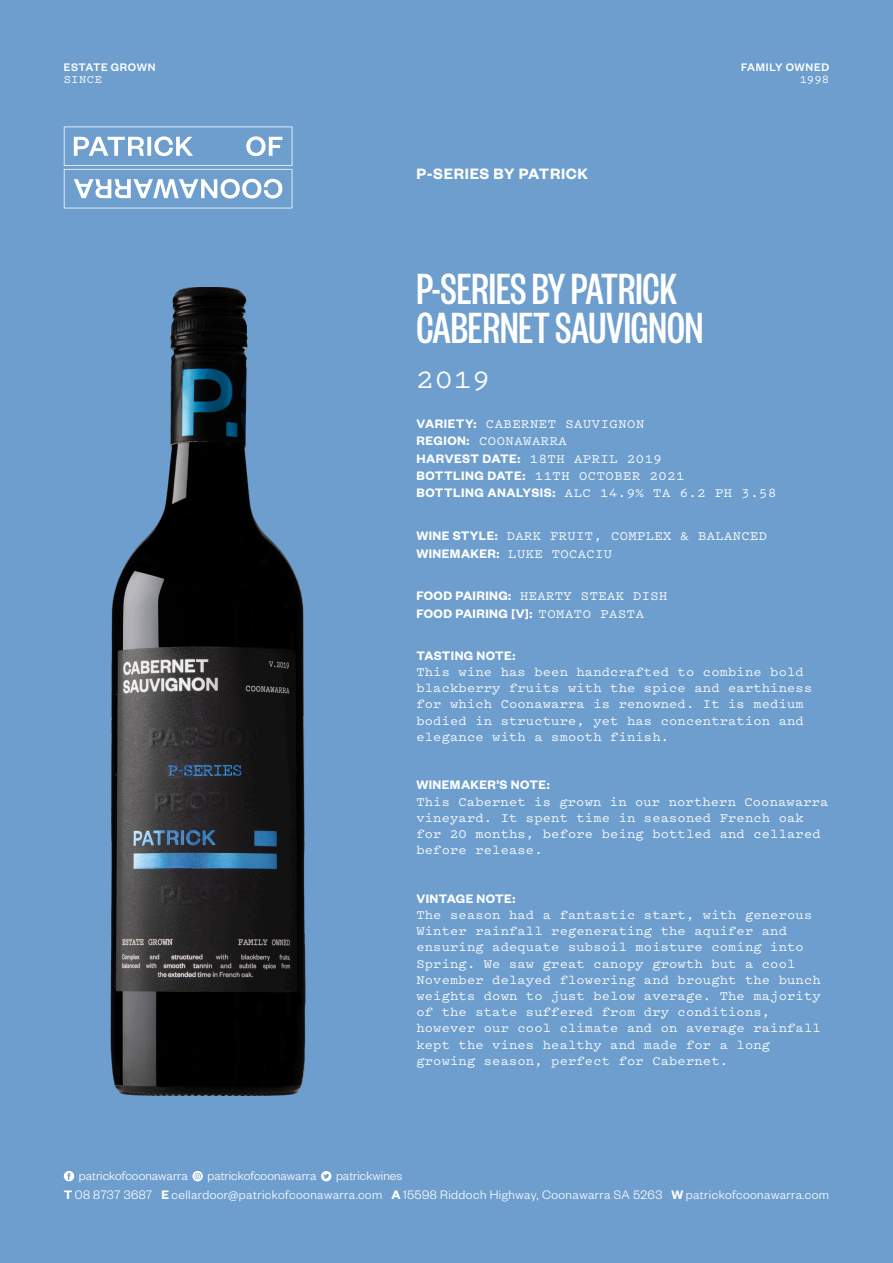
<style>
.page{position:relative;width:893px;height:1263px;background:#6d9ece}
.page>*{position:absolute;margin:0;border:0;box-sizing:border-box;transform-origin:0 0}
.t1{font:500 48px/39px "Founders Grotesk X Cond";color:#fff}
.t2{font:500 28.5px "Pitch";color:#fff}
.t3{font:600 16.5px "Founders Grotesk";letter-spacing:.04em;color:#fff}
.t4{font:500 13.5px/16.2px "Pitch";letter-spacing:.01em;color:#fff}
.t5{font:500 13.5px "Pitch";letter-spacing:.04em;color:#fff}
.t6{font:300 13.5px "Founders Grotesk";letter-spacing:.025em;color:#fff}
.t7{font:500 13.5px "Pitch";letter-spacing:.03em;color:#fff}
.t8{font:600 13.5px "Founders Grotesk";letter-spacing:.03em;color:#fff}
.t9{font:300 13.5px "Founders Grotesk";color:#fff}
.t10{font:500 12px/12px "Founders Grotesk";letter-spacing:.05em;color:#fff}
.s1{font-family:"Pitch"}
.s2{font-family:"Founders Grotesk";font-weight:600}
.s3{font-family:"Pitch";font-weight:500}
.s4{font-weight:600}
</style>
<div class="page">
<svg style="left:64px;top:1171px;width:10px;height:10px"></svg>
<svg style="left:321px;top:1171px;width:10px;height:10px"></svg>
<svg style="left:192px;top:1171px;width:11px;height:10px"></svg>
<svg style="left:64px;top:126px;width:228px;height:82px"></svg>
<img style="left:110px;top:287px;width:196px;height:808px">
<p class="t10" style="left:64px;top:61px;width:93px">ESTATE GROWN<br><span class="s1">SINCE</span></p>
<p class="t10" style="left:741px;top:61px;width:90px;text-align:right">FAMILY OWNED<br><span class="s1">1998</span></p>
<p class="t3" style="left:416px;top:163px;width:173px">P-SERIES BY PATRICK</p>
<p class="t1" style="left:416px;top:267px;width:288px">P-SERIES BY PATRICK<br>CABERNET SAUVIGNON</p>
<p class="t2" style="left:416px;top:360px;width:75px">2019</p>
<p class="t5" style="left:416px;top:414px;width:229px"><span class="s2">VARIETY:</span> CABERNET SAUVIGNON</p>
<p class="t5" style="left:416px;top:432px;width:152px"><span class="s2">REGION:</span> COONAWARRA</p>
<p class="t5" style="left:416px;top:449px;width:247px"><span class="s2">HARVEST DATE:</span> 18TH APRIL 2019</p>
<p class="t5" style="left:416px;top:467px;width:269px"><span class="s2">BOTTLING DATE:</span> 11TH OCTOBER 2021</p>
<p class="t5" style="left:416px;top:484px;width:361px"><span class="s2">BOTTLING ANALYSIS:</span> ALC 14.9% TA 6.2 PH 3.58</p>
<p class="t7" style="left:416px;top:527px;width:352px"><span class="s2">WINE STYLE:</span> DARK FRUIT, COMPLEX &amp; BALANCED</p>
<p class="t7" style="left:416px;top:544px;width:197px"><span class="s2">WINEMAKER:</span> LUKE TOCACIU</p>
<p class="t7" style="left:416px;top:587px;width:253px"><span class="s2">FOOD PAIRING:</span> HEARTY STEAK DISH</p>
<p class="t8" style="left:416px;top:605px;width:229px">FOOD PAIRING [V]: <span class="s3">TOMATO PASTA</span></p>
<p class="t8" style="left:416px;top:647px;width:100px">TASTING NOTE:</p>
<p class="t4" style="left:416px;top:663px;width:397px">This wine has been handcrafted to combine bold blackberry fruits with the spice and earthiness for which Coonawarra is renowned. It is medium bodied in structure, yet has concentration and elegance with a smooth finish.</p>
<p class="t8" style="left:416px;top:776px;width:135px">WINEMAKER’S NOTE:</p>
<p class="t4" style="left:416px;top:793px;width:414px">This Cabernet is grown in our northern Coonawarra vineyard. It spent time in seasoned French oak for 20 months, before being bottled and cellared before release.</p>
<p class="t8" style="left:416px;top:890px;width:100px">VINTAGE NOTE:</p>
<p class="t4" style="left:416px;top:906px;width:406px">The season had a fantastic start, with generous Winter rainfall regenerating the aquifer and ensuring adequate subsoil moisture coming into Spring. We saw great canopy growth but a cool November delayed flowering and brought the bunch weights down to just below average. The majority of the state suffered from dry conditions, however our cool climate and on average rainfall kept the vines healthy and made for a long growing season, perfect for Cabernet.</p>
<p class="t9" style="left:79px;top:1167px;width:111px">patrickofcoonawarra</p>
<p class="t9" style="left:207px;top:1167px;width:111px">patrickofcoonawarra</p>
<p class="t9" style="left:336px;top:1167px;width:68px">patrickwines</p>
<p class="t6" style="left:161px;top:1187px;width:222px"><span class="s4">E</span> cellardoor@patrickofcoonawarra.com</p>
<p class="t6" style="left:64px;top:1187px;width:90px"><span class="s4">T</span> 08 8737 3687</p>
<p class="t6" style="left:391px;top:1187px;width:272px"><span class="s4">A</span> 15598 Riddoch Highway, Coonawarra SA 5263</p>
<p class="t6" style="left:671px;top:1187px;width:159px"><span class="s4">W</span> patrickofcoonawarra.com</p>
</div>
